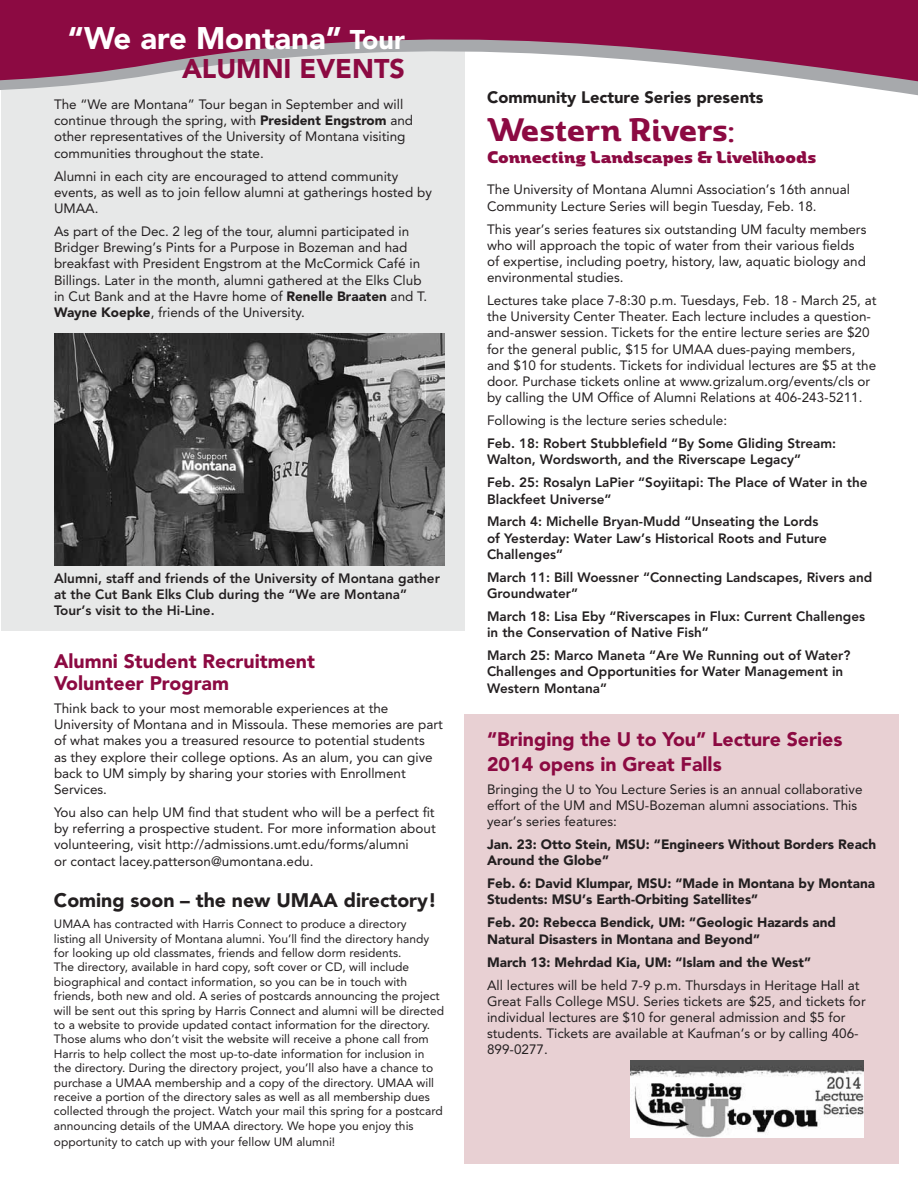
<style>
.page{position:relative;width:918px;height:1188px;background:#fff}
.page>*{position:absolute;margin:0;border:0;box-sizing:border-box;transform-origin:0 0}
.t1{font:700 35.55px "Marintas";letter-spacing:-.025em;color:#8c0a42}
.t2{font:900 31.05px "Avenir";color:#fff}
.t3{font:900 26.85px "Avenir";color:#8c0a42}
.t4{font:900 19.5px/22.5px "Avenir";color:#8c0a42}
.t5{font:900 19.5px "Avenir";color:#231f20}
.t6{font:900 18.45px "Marintas";color:#8c0a42}
.t7{font:900 16.5px "Avenir";color:#231f20}
.t8{font:13.5px/16.2px "Avenir";color:#231f20}
.t9{font:800 13.5px/16.2px "Avenir";color:#231f20}
.t10{font:900 13.5px/16.2px "Avenir";color:#231f20}
.t11{font:12px/14.4px "Avenir";color:#231f20}
.s1{font-size:26.85px}
.s2{font-weight:900}
.s3{font-size:29.4px}
</style>
<div class="page">
<div style="left:464px;top:714px;width:435px;height:449px;background:#e8d0d3"></div>
<div style="left:1px;top:0;width:463px;height:631px;background:#e7e8e8"></div>
<svg style="left:0;top:0;width:918px;height:106px;fill:#8c0a42"></svg>
<img style="left:54px;top:334px;width:390px;height:231px">
<img style="left:630px;top:1060px;width:234px;height:77px">
<h2 class="t2" style="left:68px;top:20px;width:339px">“We are Montana” <span class="s1">Tour</span></h2>
<h3 class="t3" style="left:182px;top:53px;width:136px">alumni events</h3>
<p class="t8" style="left:54px;top:96px;width:361px">The “We are Montana” Tour began in September and will continue through the spring, with <span class="s2">President Engstrom</span> and other representatives of the University of Montana visiting communities throughout the state.</p>
<p class="t8" style="left:54px;top:168px;width:379px">Alumni in each city are encouraged to attend community events, as well as to join fellow alumni at gatherings hosted by<br>UMAA.</p>
<p class="t8" style="left:54px;top:223px;width:375px">As part of the Dec. 2 leg of the tour, alumni participated in Bridger Brewing’s Pints for a Purpose in Bozeman and had breakfast with President Engstrom at the McCormick Café in Billings. Later in the month, alumni gathered at the Elks Club in Cut Bank and at the Havre home of <span class="s2">Renelle Braaten</span> and T.<br><span class="s2">Wayne Koepke</span>, friends of the University.</p>
<p class="t9" style="left:54px;top:570px;width:387px">Alumni, staff and friends of the University of Montana gather at the Cut Bank Elks Club during the “We are Montana”<br>Tour’s visit to the H i-Line.</p>
<h3 class="t4" style="left:54px;top:649px;width:263px">Alumni Student Recruitment<br>Volunteer Program</h3>
<p class="t8" style="left:54px;top:700px;width:390px">Think back to your most memorable experiences at the University of Montana and in Missoula. These memories are part of what makes you a treasured resource to potential students<br>as they explore their college options. As an alum, you can give back to UM simply by sharing your stories with Enrollment Services.</p>
<p class="t8" style="left:54px;top:804px;width:383px">You also can help UM find that student who will be a perfect fit by referring a prospective student. For more information about volunteering, visit http://admissions.umt.edu/forms/alumni<br>or contact lacey.patterson@umontana.edu.</p>
<h3 class="t5" style="left:54px;top:888px;width:384px">Coming soon – the new UMAA directory!</h3>
<p class="t11" style="left:54px;top:917px;width:392px">UMAA has contracted with Harris Connect to produce a directory<br>listing all University of Montana alumni. You’ll find the directory handy for looking up old classmates, friends and fellow dorm residents.<br>The directory, available in hard copy, soft cover or CD, will include biographical and contact information, so you can be in touch with friends, both new and old. A series of postcards announcing the project will be sent out this spring by Harris Connect and alumni will be directed to a website to provide updated contact information for the directory.<br>Those alums who don’t visit the website will receive a phone call from Harris to help collect the most up-to-date information for inclusion in the directory. During the directory project, you’ll also have a chance to purchase a UMAA membership and a copy of the directory. UMAA will receive a portion of the directory sales as well as all membership dues collected through the project. Watch your mail this spring for a postcard announcing details of the UMAA directory. We hope you enjoy this</p>
<p class="t11" style="left:54px;top:1135px;width:283px">opportunity to catch up with your fellow UM alumni!</p>
<p class="t7" style="left:487px;top:87px;width:278px">Community Lecture Series presents</p>
<h1 class="t1" style="left:487px;top:113px;width:249px">Western Rivers<span class="s3">:</span></h1>
<h3 class="t6" style="left:487px;top:148px;width:331px">Connecting Landscapes &amp; Livelihoods</h3>
<p class="t8" style="left:487px;top:182px;width:364px">The University of Montana Alumni Association’s 16th annual<br>Community Lecture Series will begin Tuesday, Feb. 18.</p>
<p class="t8" style="left:487px;top:221px;width:381px">This year’s series features six outstanding UM faculty members who will approach the topic of water from their various fields of expertise, including poetry, history, law, aquatic biology and environmental studies.</p>
<p class="t8" style="left:487px;top:292px;width:391px">Lectures take place 7-8:30 p.m. Tuesdays, Feb. 18 - March 25, at the University Center Theater. Each lecture includes a question&shy;and-answer session. Tickets for the entire lecture series are $20 for the general public, $15 for UMAA dues-paying members, and $10 for students. Tickets for individual lectures are $5 at the door. Purchase tickets online at www.grizalum.org/events/cls or by calling the UM Office of Alumni Relations at 406-243-5211.</p>
<p class="t8" style="left:487px;top:412px;width:242px">Following is the lecture series schedule:</p>
<p class="t9" style="left:487px;top:435px;width:351px">Feb. 18: Robert Stubblefield “By Some Gliding Stream:<br>Walton, Wordsworth, and the Riverscape Legacy”</p>
<p class="t9" style="left:487px;top:475px;width:382px">Feb. 25: Rosalyn LaPier “Soyiitapi: The Place of Water in the<br>Blackfeet Universe”</p>
<p class="t9" style="left:487px;top:514px;width:341px">March 4: Michelle Bryan-Mudd “Unseating the Lords of Yesterday: Water Law’s H istorical Roots and Future<br>Challenges”</p>
<p class="t9" style="left:487px;top:569px;width:387px">March 11: Bill Woessner “Connecting Landscapes, Rivers and<br>Groundwater”</p>
<p class="t9" style="left:487px;top:608px;width:380px">March 18: Lisa Eby “Riverscapes in Flux: Current Challenges in the Conservation of Native Fish”</p>
<p class="t9" style="left:487px;top:647px;width:365px">March 25: Marco Maneta “Are We Running out of Water?<br>Challenges and Opportunities for Water Management in<br>Western Montana”</p>
<h3 class="t4" style="left:487px;top:726px;width:357px;line-height:25.2px">“Bringing the U to You” Lecture Series<br>2014 opens in Great Falls</h3>
<p class="t8" style="left:487px;top:781px;width:377px">Bringing the U to You Lecture Series is an annual collaborative effort of the UM and MSU-Bozeman alumni associations. This year’s series features:</p>
<p class="t10" style="left:487px;top:836px;width:391px">Jan. 23: Otto Stein, MSU: “Engineers Without Borders Reach<br>Around the Globe”</p>
<p class="t10" style="left:487px;top:875px;width:389px">Feb. 6: David Klumpar, MSU: “Made in Montana by Montana<br>Students: MSU’s Earth-Orbiting Satellites”</p>
<p class="t10" style="left:487px;top:915px;width:351px">Feb. 20: Rebecca Bendick, UM: “Geologic Hazards and<br>Natural Disasters in Montana and Beyond”</p>
<p class="t10" style="left:487px;top:954px;width:325px">March 13: Mehrdad Kia, UM: “Islam and the West”</p>
<p class="t8" style="left:487px;top:977px;width:380px">All lectures will be held 7-9 p.m. Thursdays in Heritage Hall at Great Falls College MSU. Series tickets are $25, and tickets for individual lectures are $10 for general admission and $5 for students. Tickets are available at Kaufman’s or by calling 406- 899-0277.</p>
</div>
